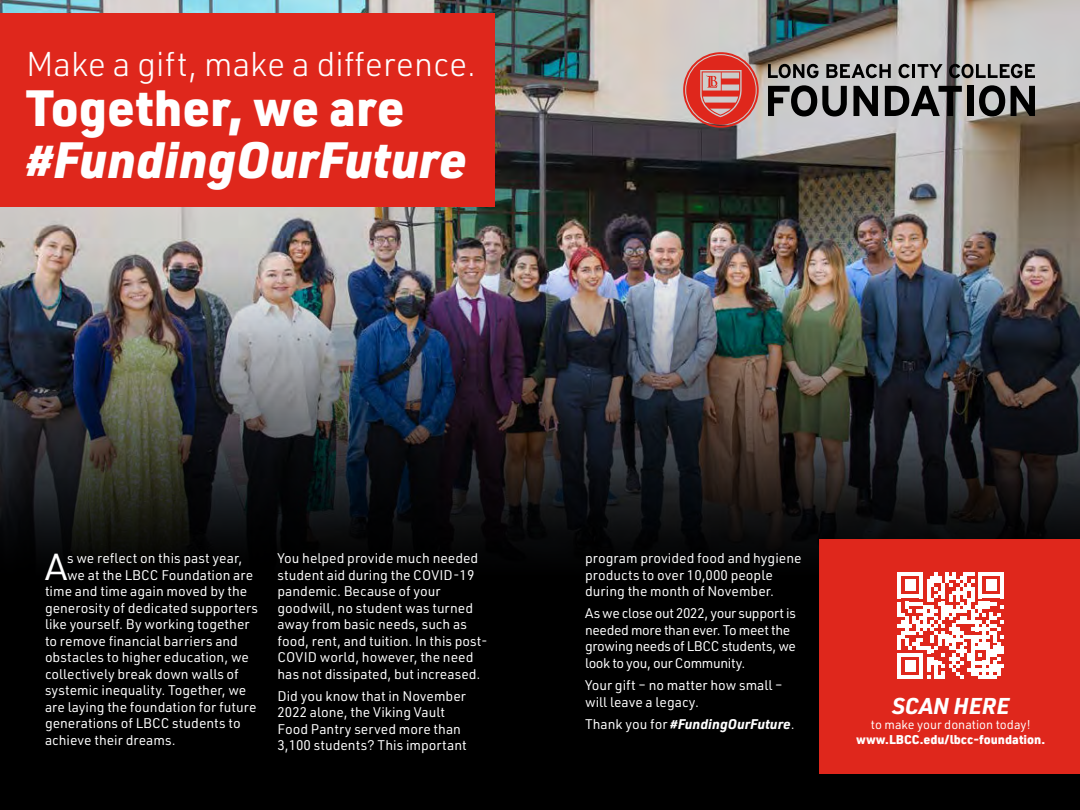
<style>
.page{position:relative;width:1080px;height:810px;background:#fff}
.page>*{position:absolute;margin:0;border:0;box-sizing:border-box;transform-origin:0 0}
.t1{font:italic 900 50px/52.5px "URWDIN";color:#fff}
.Body{font:36.88px "URWDIN";color:#fff}
.t2{font:300 33.75px "URWDIN";color:#fff}
.t3{font:italic 700 22.5px "URWDIN";color:#fff}
.Body-2{font:13.75px/16.5px "URWDIN";color:#fff}
.Body-3{font:13.75px/16.5px "URWDIN";letter-spacing:-.025em;color:#fff}
.Body-4{font:italic 700 13.75px "URWDIN";color:#fff}
.t4{font:900 12.5px/15px "URWDIN";color:#fff;text-align:center}
.s1{font-style:normal}
.s2{font-weight:400;font-style:normal}
.s3{font-weight:400}
</style>
<div class="page">
<img style="left:0;top:0;width:1080px;height:244px">
<div style="left:0;top:14px;width:495px;height:193px;background:#df271c"></div>
<svg style="left:768px;top:64px;width:51px;height:14px"></svg>
<svg style="left:826px;top:64px;width:65px;height:14px"></svg>
<svg style="left:899px;top:64px;width:11px;height:14px"></svg>
<hr style="left:912px;top:64px;width:3px;height:14px;background:#000">
<svg style="left:918px;top:64px;width:25px;height:14px"></svg>
<svg style="left:949px;top:64px;width:86px;height:14px"></svg>
<svg style="left:768px;top:85px;width:79px;height:31px;background:#6a6a6a"></svg>
<svg style="left:854px;top:86px;width:24px;height:30px"></svg>
<svg style="left:885px;top:86px;width:77px;height:30px;background:#626263"></svg>
<div style="left:967px;top:86px;width:6px;height:30px;background:#000"></div>
<svg style="left:979px;top:85px;width:26px;height:31px"></svg>
<svg style="left:1011px;top:86px;width:24px;height:30px"></svg>
<svg style="left:683px;top:52px;width:76px;height:76px;background:#cf665f"></svg>
<img style="left:0;top:244px;width:1080px;height:566px">
<div style="left:820px;top:539px;width:260px;height:235px;background:#df271c"></div>
<svg style="left:897px;top:572px;width:107px;height:107px"></svg>
<p class="t2" style="left:26px;top:42px;width:452px">Make a gift, make a difference.</p>
<p class="t1" style="left:26px;top:79px;width:442px"><span class="s1">Together, we are </span>#FundingOurFuture</p>
<p class="Body" style="left:45px;top:542px;width:24px">A</p>
<p class="Body-2" style="left:67px;top:550px;width:177px">s we reflect on this past year,</p>
<p class="Body-2" style="left:67px;top:566px;width:188px">we at the LBCC Foundation are</p>
<p class="Body-2" style="left:45px;top:583px;width:204px">time and time again moved by the</p>
<p class="Body-2" style="left:45px;top:599px;width:215px">generosity of dedicated supporters</p>
<p class="Body-2" style="left:45px;top:616px;width:206px">like yourself. By working together</p>
<p class="Body-2" style="left:45px;top:632px;width:195px">to remove financial barriers and</p>
<p class="Body-2" style="left:45px;top:649px;width:205px">obstacles to higher education, we</p>
<p class="Body-2" style="left:45px;top:665px;width:195px">collectively break down walls of</p>
<p class="Body-2" style="left:45px;top:682px;width:203px">systemic inequality. Together, we</p>
<p class="Body-2" style="left:45px;top:698px;width:213px">are laying the foundation for future</p>
<p class="Body-2" style="left:45px;top:715px;width:197px">generations of LBCC students to</p>
<p class="Body-2" style="left:45px;top:731px;width:132px">achieve their dreams.</p>
<p class="Body-2" style="left:278px;top:550px;width:212px">You helped provide much needed student aid during the COVID-19 pandemic. Because of your goodwill, no student was turned away from basic needs, such as food, rent, and tuition. In this post-<br>COVID world, however, the need has not dissipated, but increased.</p>
<p class="Body-2" style="left:278px;top:687px;width:191px">Did you know that in November<br>2022 alone, the Viking Vault<br>Food Pantry served more than<br>3,100 students? This important</p>
<p class="Body-2" style="left:585px;top:550px;width:218px">program provided food and hygiene products to over 10,000 people during the month of November.</p>
<p class="Body-3" style="left:585px;top:605px;width:213px">As we close out 2022, your support is needed more than ever. To meet the growing needs of LBCC students, we look to you, our Community.</p>
<p class="Body-2" style="left:585px;top:677px;width:199px">Your gift – no matter how small – will leave a legacy.</p>
<p class="Body-4" style="left:585px;top:714px;width:211px"><span class="s2">Thank you for</span> #FundingOurFuture<span class="s2">.</span></p>
<p class="t3" style="left:892px;top:690px;width:119px">SCAN HERE</p>
<p class="t4" style="left:856px;top:716px;width:190px"><span class="s3">to make your donation today! </span>www.LBCC.edu/lbcc-foundation.</p>
</div>
